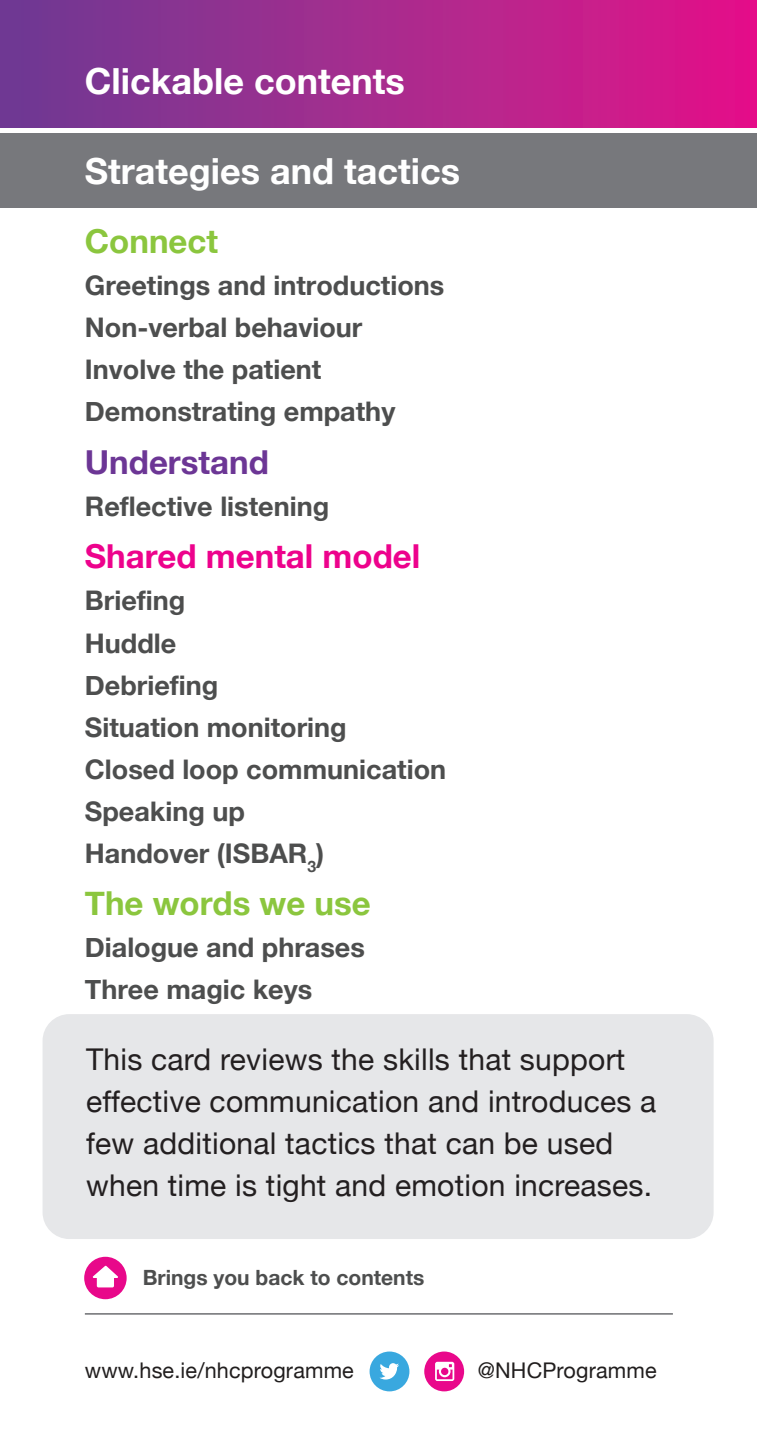
<style>
.page{position:relative;width:757px;height:1446px;background:#fff}
.page>*{position:absolute;margin:0;border:0;box-sizing:border-box;transform-origin:0 0}
.t1{font:700 36px "Helvetica Neue";color:#fff}
.t2{font:700 33px "Helvetica Neue";color:#8bc63e}
.t3{font:700 33px "Helvetica Neue";color:#ed028c}
.t4{font:700 33px "Helvetica Neue";color:#6c3695}
.t5{font:30px/42px "Helvetica Neue";letter-spacing:.01em;color:#231f20}
.t6{font:700 27px/42px "Helvetica Neue";color:#4d4e4e}
.t7{font:21.6px "Helvetica Neue";letter-spacing:.01em;color:#211e1e}
.t8{font:700 21px "Helvetica Neue";color:#4d4e4e}
</style>
<div class="page">
<div style="left:0;top:133px;width:757px;height:75px;background:#77787c"></div>
<div style="left:0;top:0;width:757px;height:128px;background:linear-gradient(to right,#6c3d93,#e31489)"></div>
<div style="left:424px;top:1351px;width:40px;height:40px;background:#e9088b;border-radius:50%"></div>
<svg style="left:435px;top:1361px;width:19px;height:20px"></svg>
<div style="left:370px;top:1351px;width:39px;height:40px;background:#39a8df;border-radius:50%"></div>
<svg style="left:379px;top:1363px;width:20px;height:16px"></svg>
<div style="left:84px;top:1256px;width:43px;height:43px;background:#e8088a;border-radius:50%"></div>
<div style="left:97px;top:1276px;width:17px;height:11px;background:#fff;border-radius:2px"></div>
<svg style="left:92px;top:1265px;width:26px;height:13px"></svg>
<hr style="left:85px;top:1313px;width:588px;height:1px;background:#6d6e71">
<div style="left:43px;top:1014px;width:670px;height:225px;background:#e6e7e9;border-radius:27px"></div>
<h1 class="t1" style="left:85px;top:53px;width:321px">Clickable contents</h1>
<h1 class="t1" style="left:85px;top:142px;width:377px">Strategies and tactics</h1>
<p class="t2" style="left:85px;top:215px;width:135px">Connect</p>
<p class="t6" style="left:85px;top:265px;width:361px">Greetings and introductions<br>Non-verbal behaviour<br>Involve the patient<br>Demonstrating empathy</p>
<p class="t4" style="left:85px;top:436px;width:185px">Understand</p>
<p class="t6" style="left:85px;top:486px;width:246px">Reflective listening</p>
<p class="t3" style="left:85px;top:531px;width:337px">Shared mental model</p>
<p class="t6" style="left:85px;top:580px;width:363px">Briefing<br>Huddle<br>Debriefing<br>Situation monitoring<br>Closed loop communication<br>Speaking up<br>Handover (ISBAR<sub>3</sub>)</p>
<p class="t2" style="left:85px;top:877px;width:287px">The words we use</p>
<p class="t6" style="left:85px;top:927px;width:281px">Dialogue and phrases<br>Three magic keys</p>
<p class="t5" style="left:86px;top:1040px;width:572px">This card reviews the skills that support effective communication and introduces a few additional tactics that can be used when time is tight and emotion increases.</p>
<p class="t8" style="left:143px;top:1261px;width:283px">Brings you back to contents</p>
<p class="t7" style="left:85px;top:1354px;width:271px">www.hse.ie/nhcprogramme</p>
<p class="t7" style="left:478px;top:1354px;width:180px">@NHCProgramme</p>
</div>
